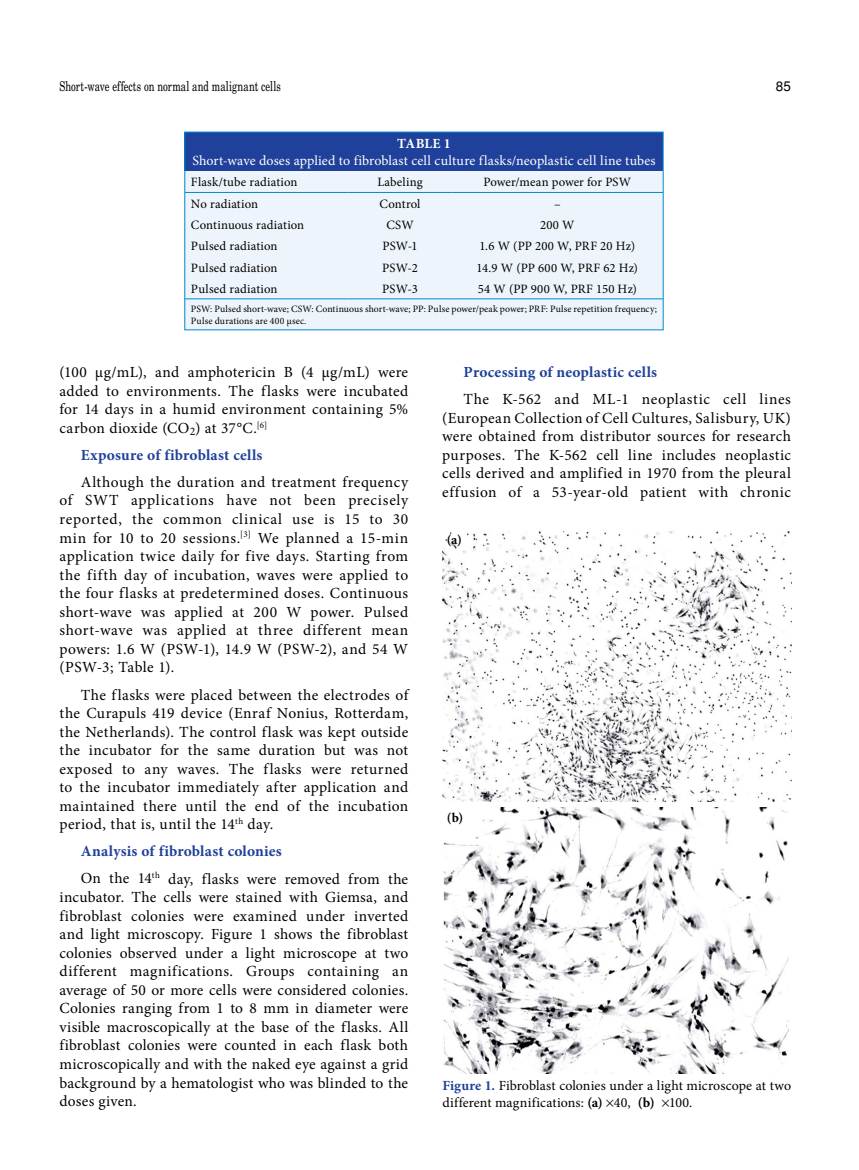
<style>
.page{position:relative;width:859px;height:1170px;background:#fff}
.page>*{position:absolute;margin:0;border:0;box-sizing:border-box;transform-origin:0 0}
.t1{font:15.45px/18.6px "Minion Pro";letter-spacing:.025em;color:#000;text-align:justify}
.t2{font:700 15.45px "Minion Pro";letter-spacing:.015em;color:#20419b}
.t3{font:13.95px/16.8px "Minion Pro";letter-spacing:.005em;color:#000}
.t4{font:13.95px "Minion Pro";letter-spacing:.01em;color:#fff}
.t5{font:700 13.95px "Minion Pro";letter-spacing:.01em;color:#fff}
.t6{font:13.5px "Madison Tr";letter-spacing:.01em;color:#000}
.t7{font:700 13.5px "Minion Pro";color:#000}
.t8{font:13.5px "Helvetica Normal Tr";color:#000}
.t9{font:12.75px "Minion Pro";letter-spacing:.01em;color:#000}
.t10{font:9.75px/11.7px "Minion Pro";letter-spacing:.01em;color:#000}
.s1{font-weight:700;color:#20419b}
.s2{font-weight:700}
</style>
<div class="page">
<div style="left:185px;top:132px;width:478px;height:198px;background:#eef4fb"></div>
<div style="left:185px;top:132px;width:478px;height:39px;background:#20419b"></div>
<hr style="left:185px;top:192px;width:163px;height:1px;background:#0089cf">
<hr style="left:348px;top:192px;width:104px;height:1px;background:#0089cf">
<hr style="left:452px;top:192px;width:211px;height:1px;background:#0089cf">
<hr style="left:185px;top:298px;width:163px;height:1px;background:#0089cf">
<hr style="left:348px;top:298px;width:104px;height:1px;background:#0089cf">
<hr style="left:452px;top:298px;width:211px;height:1px;background:#0089cf">
<div style="left:185px;top:132px;width:478px;height:198px;border:1px solid #0089cf"></div>
<img style="left:442px;top:531px;width:349px;height:270px">
<img style="left:443px;top:807px;width:346px;height:266px">
<p class="t6" style="left:60px;top:78px;width:223px">Short-wave effects on normal and malignant cells</p>
<p class="t8" style="left:776px;top:78px;width:17px">85</p>
<p class="t5" style="left:397px;top:134px;width:55px">TABLE 1</p>
<p class="t4" style="left:192px;top:151px;width:465px">Short-wave doses applied to fibroblast cell culture flasks/neoplastic cell line tubes</p>
<p class="t9" style="left:191px;top:174px;width:108px">Flask/tube radiation</p>
<p class="t9" style="left:377px;top:174px;width:47px">Labeling</p>
<p class="t9" style="left:483px;top:174px;width:149px">Power/mean power for PSW</p>
<p class="t9" style="left:191px;top:195px;width:69px">No radiation</p>
<p class="t9" style="left:380px;top:195px;width:42px">Control</p>
<p class="t9" style="left:554px;top:195px;width:8px">–</p>
<p class="t9" style="left:191px;top:216px;width:115px">Continuous radiation</p>
<p class="t9" style="left:386px;top:216px;width:29px">CSW</p>
<p class="t9" style="left:540px;top:216px;width:36px">200 W</p>
<p class="t9" style="left:191px;top:238px;width:88px">Pulsed radiation</p>
<p class="t9" style="left:382px;top:238px;width:37px">PSW-1</p>
<p class="t9" style="left:479px;top:238px;width:157px">1.6 W (PP 200 W, PRF 20 Hz)</p>
<p class="t9" style="left:191px;top:259px;width:88px">Pulsed radiation</p>
<p class="t9" style="left:382px;top:259px;width:37px">PSW-2</p>
<p class="t9" style="left:477px;top:259px;width:163px">14.9 W (PP 600 W, PRF 62 Hz)</p>
<p class="t9" style="left:191px;top:280px;width:88px">Pulsed radiation</p>
<p class="t9" style="left:382px;top:280px;width:37px">PSW-3</p>
<p class="t9" style="left:478px;top:280px;width:161px">54 W (PP 900 W, PRF 150 Hz)</p>
<p class="t10" style="left:191px;top:303px;width:467px">PSW: Pulsed short-wave; CSW: Continuous short-wave; PP: Pulse power/peak power; PRF: Pulse repetition frequency;<br>Pulse durations are 400 µsec.</p>
<p class="t1" style="left:60px;top:363px;width:350px">(100 µg/mL), and amphotericin B (4 µg/mL) were added to environments. The flasks were incubated for 14 days in a humid environment containing 5% carbon dioxide (CO<sub>2</sub>) at 37°C.<sup>[6]</sup></p>
<p class="t2" style="left:81px;top:444px;width:183px">Exposure of fibroblast cells</p>
<p class="t1" style="left:60px;top:472px;width:350px;text-indent:21px">Although the duration and treatment frequency of SWT applications have not been precisely reported, the common clinical use is 15 to 30 min for 10 to 20 sessions.<sup>[3]</sup> We planned a 15-min application twice daily for five days. Starting from the fifth day of incubation, waves were applied to the four flasks at predetermined doses. Continuous short-wave was applied at 200 W power. Pulsed short-wave was applied at three different mean powers: 1.6 W (PSW-1), 14.9 W (PSW-2), and 54 W (PSW-3; Table 1).</p>
<p class="t1" style="left:60px;top:685px;width:350px;text-indent:21px">The flasks were placed between the electrodes of the Curapuls 419 device (Enraf Nonius, Rotterdam, the Netherlands). The control flask was kept outside the incubator for the same duration but was not exposed to any waves. The flasks were returned to the incubator immediately after application and maintained there until the end of the incubation period, that is, until the 14<sup>th</sup> day.</p>
<p class="t1" style="left:81px;top:838px;width:329px;line-height:27px"><span class="s1">Analysis of fibroblast colonies<br></span>On the 14<sup>th</sup> day, flasks were removed from the</p>
<p class="t1" style="left:60px;top:887px;width:350px">incubator. The cells were stained with Giemsa, and fibroblast colonies were examined under inverted and light microscopy. Figure 1 shows the fibroblast colonies observed under a light microscope at two different magnifications. Groups containing an average of 50 or more cells were considered colonies.<br>Colonies ranging from 1 to 8 mm in diameter were visible macroscopically at the base of the flasks. All fibroblast colonies were counted in each flask both microscopically and with the naked eye against a grid background by a hematologist who was blinded to the doses given.</p>
<p class="t2" style="left:463px;top:361px;width:195px">Processing of neoplastic cells</p>
<p class="t1" style="left:442px;top:390px;width:350px;text-indent:21px">The K-562 and ML-1 neoplastic cell lines (European Collection of Cell Cultures, Salisbury, UK) were obtained from distributor sources for research purposes. The K-562 cell line includes neoplastic cells derived and amplified in 1970 from the pleural effusion of a 53-year-old patient with chronic</p>
<p class="t7" style="left:447px;top:529px;width:16px">(a)</p>
<p class="t7" style="left:447px;top:808px;width:18px">(b)</p>
<p class="t3" style="left:442px;top:1076px;width:350px"><span class="s1">Figure 1.</span> Fibroblast colonies under a light microscope at two different magnifications: <span class="s2">(a)</span> 40, <span class="s2">(b)</span> 100.</p>
</div>
